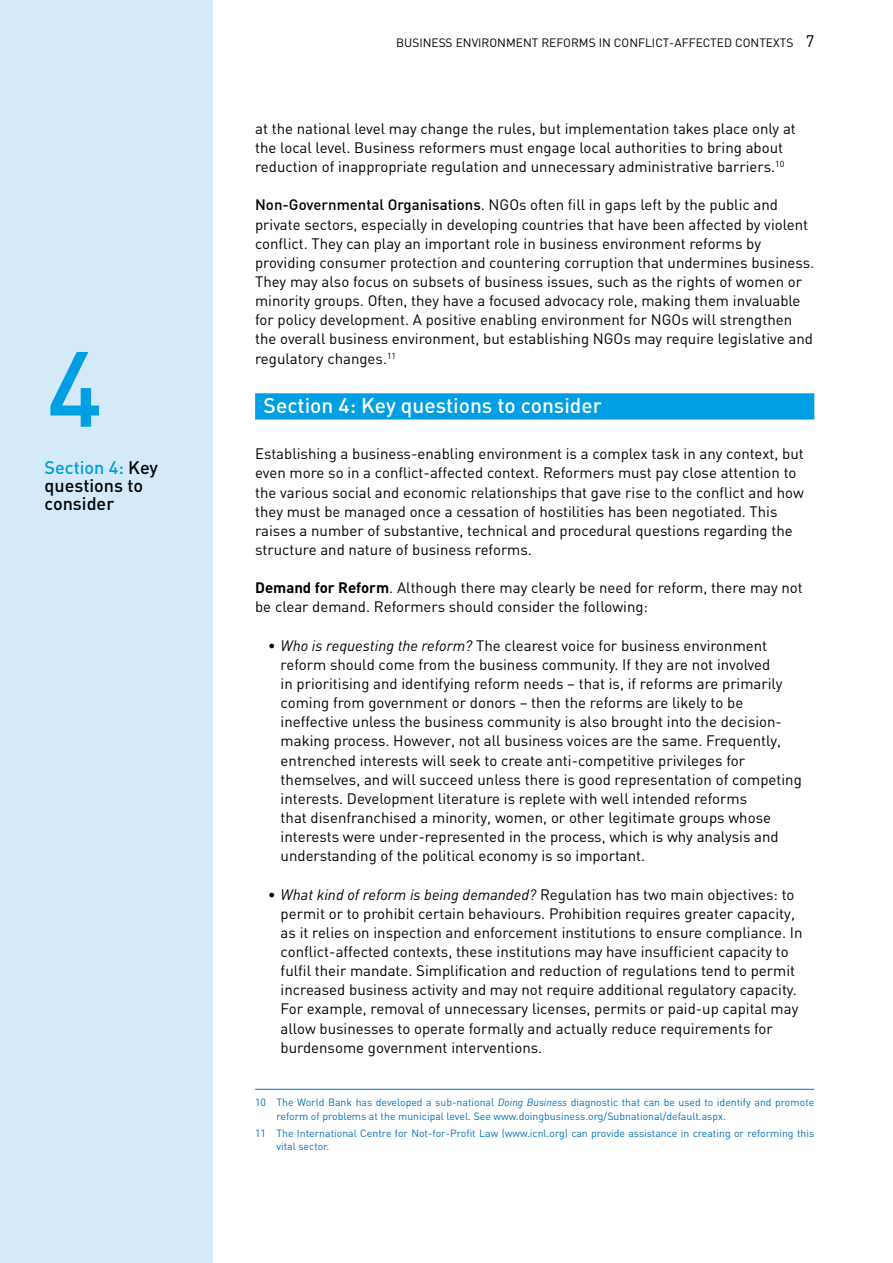
<style>
.page{position:relative;width:893px;height:1263px;background:#fff}
.page>*{position:absolute;margin:0;border:0;box-sizing:border-box;transform-origin:0 0}
.t1{font:500 105px "DIN";color:#009ee2}
.t2{font:500 21px "DIN";color:#fff}
.t3{font:500 18px/18px "DIN";color:#000}
.t4{font:15px/19.2px "DIN";color:#000}
.t5{font:12px "DIN";color:#000}
.t6{font:10.5px/13.5px "DIN";color:#0072bc}
.s1{color:#009ee2}
.s2{font-size:16.5px}
.s3{font-weight:500}
.s4{font-weight:700}
.s5{font-style:italic}
</style>
<div class="page">
<div style="left:0;top:0;width:213px;height:1263px;background:#d4eaf9"></div>
<div style="left:255px;top:393px;width:559px;height:26px;background:#009ee2"></div>
<hr style="left:255px;top:1089px;width:559px;height:1px;background:#0072bc">
<h1 class="t1" style="left:47px;top:322px;width:57px">4</h1>
<p class="t3" style="left:45px;top:458px;width:115px"><span class="s1">Section 4:</span> Key questions to consider</p>
<p class="t5" style="left:396px;top:36px;width:16px">Business</p>
<p class="t5" style="left:456px;top:36px;width:31px">environment</p>
<p class="t5" style="left:541px;top:36px;width:9px">reforms</p>
<p class="t5" style="left:599px;top:36px;width:23px">in conflict</p>
<p class="t5" style="left:669px;top:36px;width:14px">-affected</p>
<p class="t5" style="left:735px;top:36px;width:9px">conte</p>
<p class="t5" style="left:773px;top:36px;width:43px">xts <span class="s2">7</span></p>
<p class="t4" style="left:255px;top:119px;width:542px">at the national level may change the rules, but implementation takes place only at the local level. Business reformers must engage local authorities to bring about reduction of inappropriate regulation and unnecessary administrative barriers.<sup>10</sup></p>
<p class="t4" style="left:255px;top:195px;width:561px"><span class="s3">Non-Governmental Organisations</span>. NGOs often fill in gaps left by the public and private sectors, especially in developing countries that have been affected by violent conflict. They can play an important role in business environment reforms by providing consumer protection and countering corruption that undermines business.<br>They may also focus on subsets of business issues, such as the rights of women or minority groups. Often, they have a focused advocacy role, making them invaluable for policy development. A positive enabling environment for NGOs will strengthen the overall business environment, but establishing NGOs may require legislative and regulatory changes.<sup>11</sup></p>
<h2 class="t2" style="left:264px;top:392px;width:340px">Section 4: Key questions to consider</h2>
<p class="t4" style="left:255px;top:444px;width:550px">Establishing a business-enabling environment is a complex task in any context, but even more so in a conflict-affected context. Reformers must pay close attention to the various social and economic relationships that gave rise to the conflict and how they must be managed once a cessation of hostilities has been negotiated. This raises a number of substantive, technical and procedural questions regarding the structure and nature of business reforms.</p>
<p class="t4" style="left:255px;top:578px;width:549px"><span class="s4">Demand for Reform</span>. Although there may clearly be need for reform, there may not be clear demand. Reformers should consider the following:</p>
<p class="t4" style="left:281px;top:635px;width:523px;text-indent:-13px"><span class="s5">• Who is requesting the reform?</span> The clearest voice for business environment reform should come from the business community. If they are not involved<br>in prioritising and identifying reform needs – that is, if reforms are primarily coming from government or donors – then the reforms are likely to be ineffective unless the business community is also brought into the decision&shy;making process. However, not all business voices are the same. Frequently, entrenched interests will seek to create anti-competitive privileges for themselves, and will succeed unless there is good representation of competing interests. Development literature is replete with well intended reforms<br>that disenfranchised a minority, women, or other legitimate groups whose interests were under-represented in the process, which is why analysis and understanding of the political economy is so important.</p>
<p class="t4" style="left:281px;top:884px;width:523px;text-indent:-13px"><span class="s5">• What kind of reform is being demanded?</span> Regulation has two main objectives: to permit or to prohibit certain behaviours. Prohibition requires greater capacity, as it relies on inspection and enforcement institutions to ensure compliance. In conflict-affected contexts, these institutions may have insufficient capacity to fulfil their mandate. Simplification and reduction of regulations tend to permit increased business activity and may not require additional regulatory capacity.<br>For example, removal of unnecessary licenses, permits or paid-up capital may allow businesses to operate formally and actually reduce requirements for burdensome government interventions.</p>
<p class="t6" style="left:276px;top:1095px;width:539px;text-indent:-21px">10 The World Bank has developed a sub-national <span class="s5">Doing Business</span> diagnostic that can be used to identify and promote reform of problems at the municipal level. See www.doingbusiness.org/Subnational/default.aspx.</p>
<p class="t6" style="left:276px;top:1126px;width:539px;text-indent:-21px">11 The International Centre for Not-for-Profit Law (www.icnl.org) can provide assistance in creating or reforming this vital sector.</p>
</div>
